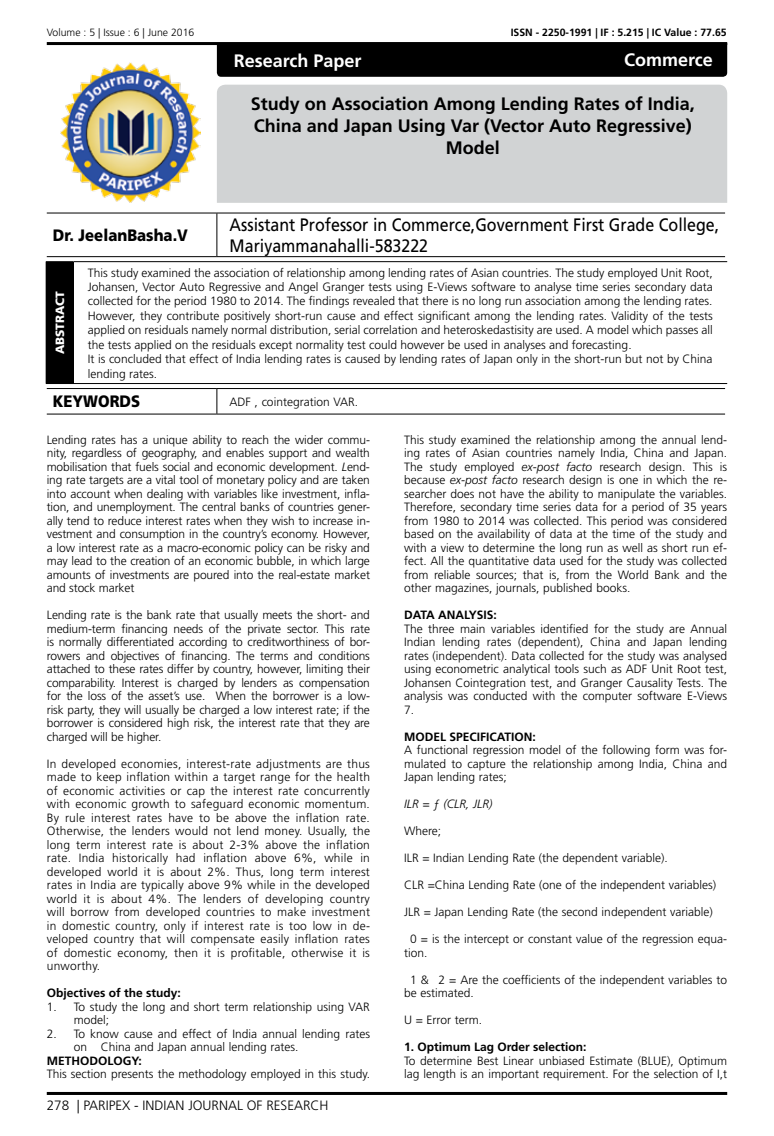
<style>
.page{position:relative;width:774px;height:1136px;background:#fff}
.page>*{position:absolute;margin:0;border:0;box-sizing:border-box;transform-origin:0 0}
.t1{font:700 18px/21.6px "Frutiger LT Std";color:#000;text-align:center}
.t2{font:18px/21.6px "Frutiger LT Std";color:#000;scale:.89 1}
.t3{font:700 18px "Frutiger LT Std";color:#fff}
.t4{font:900 16.5px "Frutiger LT Std";color:#000;scale:.9 1}
.t5{font:300 13.5px "Frutiger LT Std";color:#000}
.t6{font:300 12px/13.5px "Frutiger LT Std";color:#000}
.t7{font:700 12px "Frutiger LT Std";color:#000}
.t8{font:italic 300 12px "Frutiger LT Std";color:#000}
.t9{font:900 12px "Frutiger LT Std";color:#fff}
.t10{font:700 10.5px "Frutiger LT Std";color:#000}
.t11{font:300 10.5px "Frutiger LT Std";color:#000}
.s1{font-style:italic}
</style>
<div class="page">
<hr style="left:47px;top:42px;width:680px;height:3px;background:#000">
<hr style="left:47px;top:1091px;width:680px;height:3px;background:#000">
<div style="left:217px;top:85px;width:510px;height:118px;background:#d1d3d4"></div>
<div style="left:217px;top:45px;width:510px;height:32px;background:#000"></div>
<img style="left:61px;top:63px;width:139px;height:140px">
<hr style="left:47px;top:213px;width:170px;height:1px;background:#000">
<hr style="left:217px;top:213px;width:508px;height:1px;background:#000">
<hr style="left:216px;top:213px;width:1px;height:43px;background:#000">
<hr style="left:47px;top:256px;width:170px;height:1px;background:#000">
<hr style="left:217px;top:256px;width:508px;height:1px;background:#000">
<hr style="left:47px;top:388px;width:170px;height:1px;background:#000">
<hr style="left:217px;top:388px;width:508px;height:1px;background:#000">
<svg style="left:216px;top:389px;width:1px;height:24px"></svg>
<hr style="left:47px;top:413px;width:170px;height:1px;background:#000">
<hr style="left:217px;top:413px;width:508px;height:1px;background:#000">
<div style="left:46px;top:261px;width:27px;height:122px;background:#000"></div>
<svg style="left:46px;top:261px;width:27px;height:1px"></svg>
<hr style="left:73px;top:261px;width:654px;height:1px;background:#000">
<hr style="left:73px;top:262px;width:1px;height:121px;background:#000">
<svg style="left:46px;top:383px;width:27px;height:1px"></svg>
<hr style="left:73px;top:383px;width:654px;height:1px;background:#000">
<p class="t11" style="left:47px;top:27px;width:149px">Volume : 5 | Issue : 6 | June 2016</p>
<p class="t10" style="left:511px;top:27px;width:217px">ISSN - 2250-1991 | IF : 5.215 | IC Value : 77.65</p>
<h1 class="t3" style="left:624px;top:49px;width:90px">Commerce</h1>
<h1 class="t3" style="left:234px;top:50px;width:129px">Research Paper</h1>
<h1 class="t1" style="left:251px;top:93px;width:446px">Study on Association Among Lending Rates of India,<br>China and Japan Using Var (Vector Auto Regressive)<br>Model</h1>
<h2 class="t4" style="left:53px;top:225px;width:152px">Dr. JeelanBasha.V</h2>
<h1 class="t2" style="left:230px;top:214px;width:552px">Assistant Professor in Commerce,Government First Grade College,<br>Mariyammanahalli-583222</h1>
<p class="t9" style="left:53px;top:354px;width:65px;rotate:-90deg">ABSTRACT</p>
<p class="t6" style="left:88px;top:265px;width:626px;line-height:14.4px">This study examined the association of relationship among lending rates of Asian countries. The study employed Unit Root, Johansen, Vector Auto Regressive and Angel Granger tests using E-Views software to analyse time series secondary data collected for the period 1980 to 2014. The findings revealed that there is no long run association among the lending rates.<br>However, they contribute positively short-run cause and effect significant among the lending rates. Validity of the tests applied on residuals namely normal distribution, serial correlation and heteroskedastisity are used. A model which passes all the tests applied on the residuals except normality test could however be used in analyses and forecasting.<br>It is concluded that effect of India lending rates is caused by lending rates of Japan only in the short-run but not by China lending rates.</p>
<h2 class="t4" style="left:53px;top:391px;width:99px">KEYWORDS</h2>
<p class="t6" style="left:230px;top:395px;width:130px">ADF , cointegration VAR.</p>
<p class="t6" style="left:47px;top:433px;width:325px;text-align:justify">Lending rates has a unique ability to reach the wider commu&shy;nity, regardless of geography, and enables support and wealth mobilisation that fuels social and economic development. <span class="s1">L</span>end&shy;ing rate targets are a vital tool of monetary policy and are taken into account when dealing with variables like investment, infla&shy;tion, and unemployment. The central banks of countries gener&shy;ally tend to reduce interest rates when they wish to increase in&shy;vestment and consumption in the country’s economy. However, a low interest rate as a macro-economic policy can be risky and may lead to the creation of an economic bubble, in which large amounts of investments are poured into the real-estate market and stock market</p>
<p class="t6" style="left:47px;top:608px;width:325px;text-align:justify">Lending rate is the bank rate that usually meets the short- and medium-term financing needs of the private sector. This rate is normally differentiated according to creditworthiness of bor&shy;rowers and objectives of financing. The terms and conditions attached to these rates differ by country, however, limiting their comparability. Interest is charged by lenders as compensation for the loss of the asset’s use. When the borrower is a low&shy;risk party, they will usually be charged a low interest rate; if the borrower is considered high risk, the interest rate that they are charged will be higher.</p>
<p class="t6" style="left:47px;top:757px;width:325px;text-align:justify">In developed economies, interest-rate adjustments are thus made to keep inflation within a target range for the health of economic activities or cap the interest rate concurrently with economic growth to safeguard economic momentum.<br>By rule interest rates have to be above the inflation rate.<br>Otherwise, the lenders would not lend money. Usually, the long term interest rate is about 2-3% above the inflation rate. India historically had inflation above 6%, while in developed world it is about 2%. Thus, long term interest rates in India are typically above 9% while in the developed world it is about 4%. The lenders of developing country will borrow from developed countries to make investment in domestic country, only if interest rate is too low in de&shy;veloped country that will compensate easily inflation rates of domestic economy, then it is profitable, otherwise it is unworthy.</p>
<p class="t7" style="left:47px;top:986px;width:136px">Objectives of the study:</p>
<p class="t6" style="left:74px;top:1000px;width:298px;text-indent:-27px">1. To study the long and short term relationship using VAR model;</p>
<p class="t6" style="left:74px;top:1027px;width:298px;text-indent:-27px">2. To know cause and effect of India annual lending rates on China and Japan annual lending rates.</p>
<p class="t7" style="left:47px;top:1053px;width:96px">METHODOLOGY:</p>
<p class="t6" style="left:47px;top:1067px;width:325px">This section presents the methodology employed in this study.</p>
<p class="t5" style="left:47px;top:1097px;width:283px">278 | PARIPEX - INDIAN JOURNAL OF RESEARCH</p>
<p class="t6" style="left:404px;top:433px;width:325px;text-align:justify">This study examined the relationship among the annual lend&shy;ing rates of Asian countries namely India, China and Japan.<br>The study employed <span class="s1">ex-post facto</span> research design. This is because <span class="s1">ex-post facto</span> research design is one in which the re&shy;searcher does not have the ability to manipulate the variables.<br>Therefore, secondary time series data for a period of 35 years from 1980 to 2014 was collected. This period was considered based on the availability of data at the time of the study and with a view to determine the long run as well as short run ef&shy;fect. All the quantitative data used for the study was collected from reliable sources; that is, from the World Bank and the other magazines, journals, published books.</p>
<p class="t7" style="left:404px;top:608px;width:94px">DATA ANALYSIS:</p>
<p class="t6" style="left:404px;top:622px;width:325px;text-align:justify">The three main variables identified for the study are Annual Indian lending rates (dependent), China and Japan lending rates (independent). Data collected for the study was analysed using econometric analytical tools such as ADF Unit Root test, Johansen Cointegration test, and Granger Causality Tests. The analysis was conducted with the computer software E-Views 7.</p>
<p class="t7" style="left:404px;top:729px;width:133px">MODEL SPECIFICATION:</p>
<p class="t6" style="left:404px;top:743px;width:325px;text-align:justify">A functional regression model of the following form was for&shy;mulated to capture the relationship among India, China and Japan lending rates;</p>
<p class="t8" style="left:404px;top:797px;width:90px">ILR = ƒ (CLR, JLR)</p>
<p class="t6" style="left:404px;top:824px;width:39px">Where;</p>
<p class="t6" style="left:404px;top:851px;width:265px">ILR = Indian Lending Rate (the dependent variable).</p>
<p class="t6" style="left:404px;top:878px;width:313px">CLR =China Lending Rate (one of the independent variables)</p>
<p class="t6" style="left:404px;top:905px;width:310px">JLR = Japan Lending Rate (the second independent variable)</p>
<p class="t6" style="left:404px;top:932px;width:325px">β0 = is the intercept or constant value of the regression equa&shy;tion.</p>
<p class="t6" style="left:404px;top:973px;width:325px">β1 &amp; β2 = Are the coefficients of the independent variables to be estimated.</p>
<p class="t6" style="left:404px;top:1013px;width:79px">U = Error term.</p>
<p class="t7" style="left:404px;top:1040px;width:184px">1. Optimum Lag Order selection:</p>
<p class="t6" style="left:404px;top:1054px;width:325px">To determine Best Linear unbiased Estimate (BLUE), Optimum lag length is an important requirement. For the selection of I,t</p>
</div>
